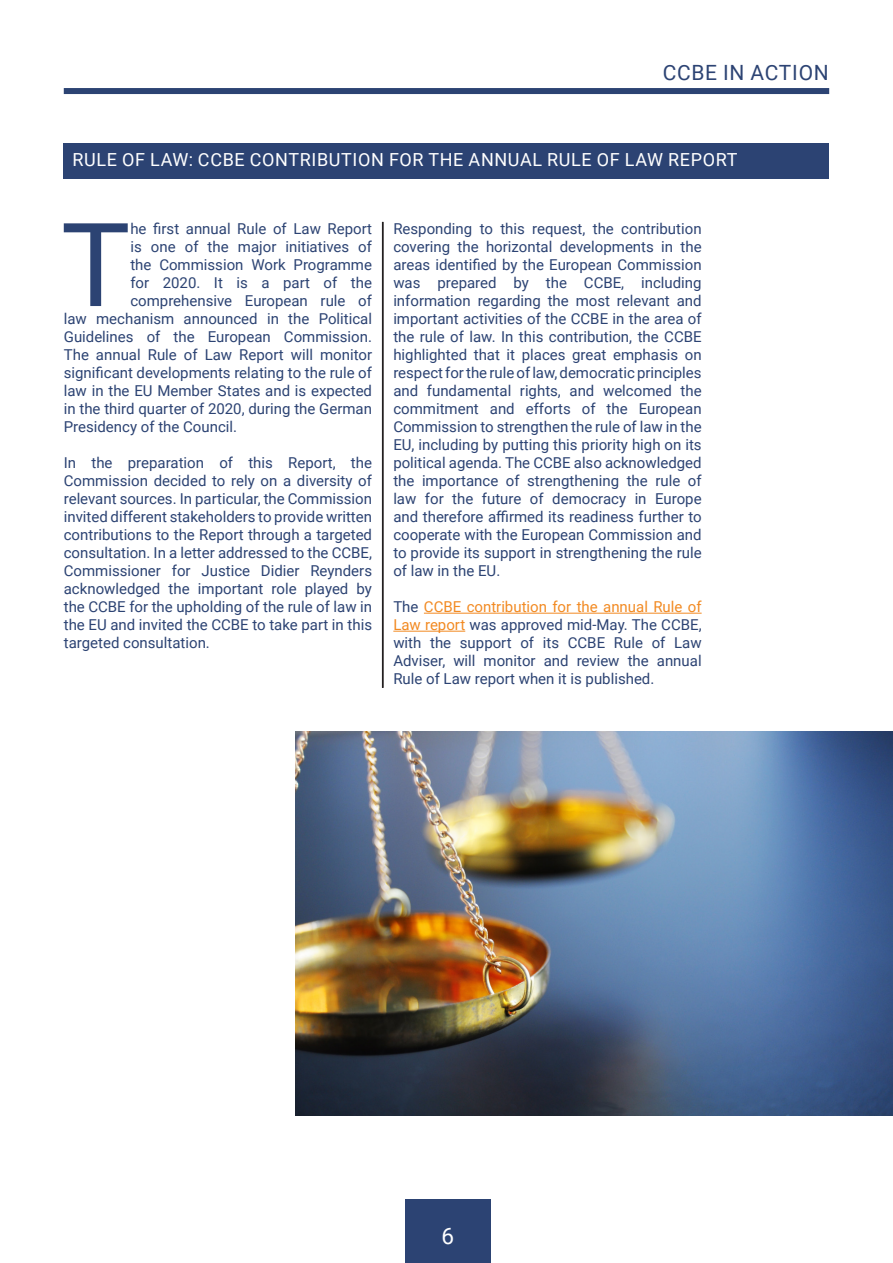
<style>
.page{position:relative;width:893px;height:1263px;background:#fff}
.page>*{position:absolute;margin:0;border:0;box-sizing:border-box;transform-origin:0 0}
.Contenu_premier_para{font:116.25px "Roboto";color:#2c4373}
.t1{font:22.5px "Roboto";color:#fff}
.Titre_rubrique{font:21px "Roboto";letter-spacing:.035em;color:#2c4373}
.Titre_actu{font:18px "Roboto";letter-spacing:.035em;color:#fff}
.Contenu{font:15px/18px "Roboto";color:#2c4373;text-align:justify}
.Contenu_premier_para-2{font:15px "Roboto";color:#2c4373}
.s1{color:#f28a22}
</style>
<div class="page">
<div style="left:64px;top:88px;width:765px;height:6px;background:#2c4373"></div>
<div style="left:64px;top:144px;width:765px;height:35px;background:#2c4373"></div>
<hr style="left:424px;top:613px;width:278px;height:1px;background:#f28a22">
<hr style="left:393px;top:631px;width:72px;height:1px;background:#f28a22">
<hr style="left:382px;top:222px;width:1px;height:466px;background:#231f20">
<img style="left:296px;top:731px;width:597px;height:384px">
<div style="left:405px;top:1199px;width:85px;height:64px;background:#2c4373"></div>
<p class="Titre_rubrique" style="left:663px;top:57px;width:168px">CCBE IN ACTION</p>
<p class="Titre_actu" style="left:73px;top:147px;width:666px">RULE OF LAW: CCBE CONTRIBUTION FOR THE ANNUAL RULE OF LAW REPORT</p>
<p class="Contenu_premier_para" style="left:61px;top:183px;width:71px">T</p>
<p class="Contenu_premier_para-2" style="left:130px;top:218px;width:243px">he first annual Rule of Law Report</p>
<p class="Contenu_premier_para-2" style="left:130px;top:236px;width:243px">is one of the major initiatives of</p>
<p class="Contenu_premier_para-2" style="left:130px;top:254px;width:243px">the Commission Work Programme</p>
<p class="Contenu_premier_para-2" style="left:130px;top:272px;width:243px">for 2020. It is a part of the</p>
<p class="Contenu_premier_para-2" style="left:130px;top:290px;width:243px">comprehensive European rule of</p>
<p class="Contenu_premier_para-2" style="left:64px;top:308px;width:310px">law mechanism announced in the Political</p>
<p class="Contenu_premier_para-2" style="left:64px;top:326px;width:310px">Guidelines of the European Commission.</p>
<p class="Contenu_premier_para-2" style="left:64px;top:344px;width:310px">The annual Rule of Law Report will monitor</p>
<p class="Contenu_premier_para-2" style="left:64px;top:362px;width:310px">significant developments relating to the rule of</p>
<p class="Contenu_premier_para-2" style="left:64px;top:380px;width:310px">law in the EU Member States and is expected</p>
<p class="Contenu_premier_para-2" style="left:64px;top:398px;width:310px">in the third quarter of 2020, during the German</p>
<p class="Contenu_premier_para-2" style="left:64px;top:416px;width:175px">Presidency of the Council.</p>
<p class="Contenu" style="left:64px;top:453px;width:310px">In the preparation of this Report, the Commission decided to rely on a diversity of relevant sources. In particular, the Commission invited different stakeholders to provide written contributions to the Report through a targeted consultation. In a letter addressed to the CCBE, Commissioner for Justice Didier Reynders acknowledged the important role played by the CCBE for the upholding of the rule of law in the EU and invited the CCBE to take part in this targeted consultation.</p>
<p class="Contenu" style="left:393px;top:219px;width:310px">Responding to this request, the contribution covering the horizontal developments in the areas identified by the European Commission was prepared by the CCBE, including information regarding the most relevant and important activities of the CCBE in the area of the rule of law. In this contribution, the CCBE highlighted that it places great emphasis on respect for the rule of law, democratic principles and fundamental rights, and welcomed the commitment and efforts of the European Commission to strengthen the rule of law in the EU, including by putting this priority high on its political agenda. The CCBE also acknowledged the importance of strengthening the rule of law for the future of democracy in Europe and therefore affirmed its readiness further to cooperate with the European Commission and to provide its support in strengthening the rule of law in the EU.</p>
<p class="Contenu" style="left:393px;top:597px;width:310px">The <span class="s1">CCBE contribution for the annual Rule of Law report</span> was approved mid-May. The CCBE, with the support of its CCBE Rule of Law Adviser, will monitor and review the annual Rule of Law report when it is published.</p>
<h2 class="t1" style="left:442px;top:1220px;width:14px">6</h2>
</div>
